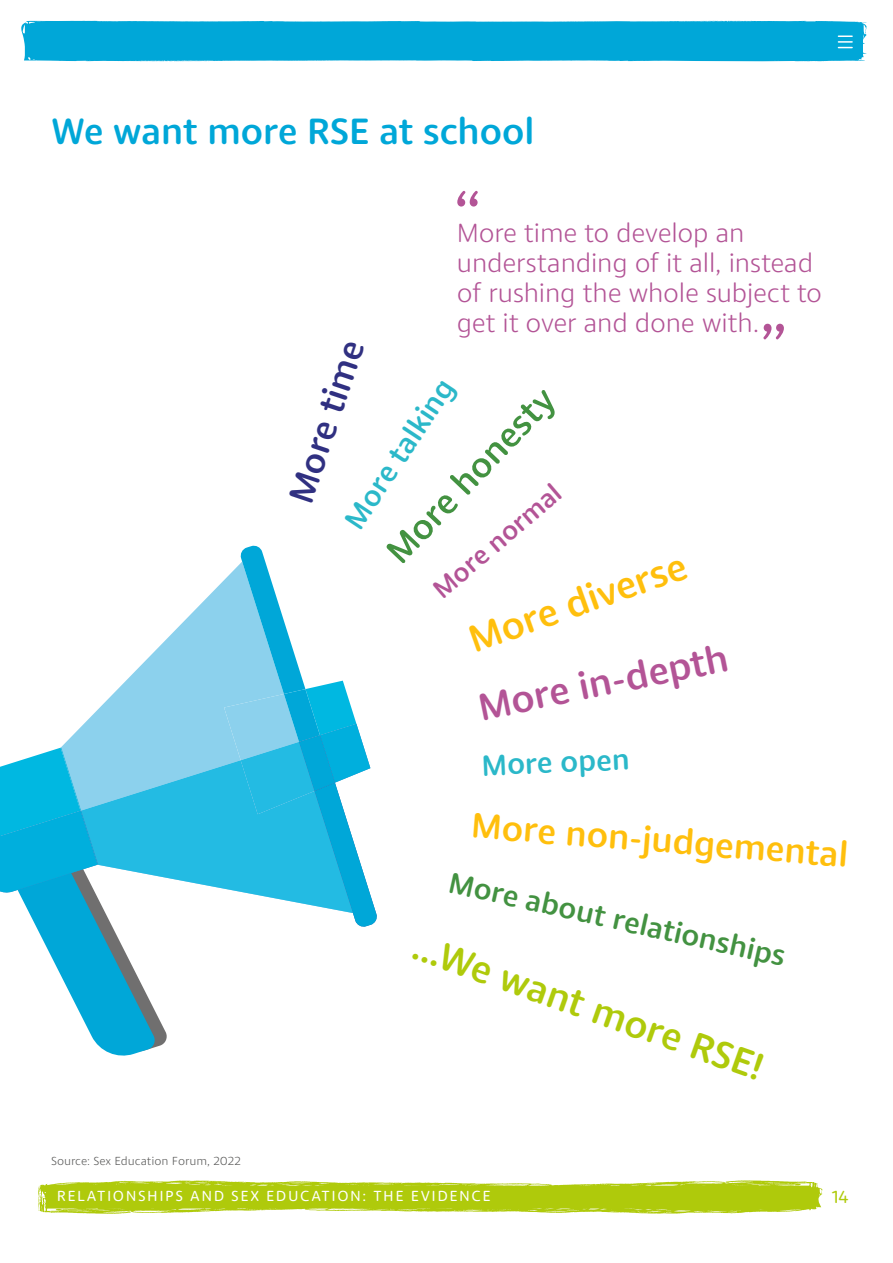
<style>
.page{position:relative;width:893px;height:1263px;background:#fff}
.page>*{position:absolute;margin:0;border:0;box-sizing:border-box;transform-origin:0 0}
.t1{font:72px "Berlingske Sans Round";color:#b35496}
.t2{font:500 39px "Dita";color:#afca0b}
.t3{font:500 39px "Dita";color:#b35496}
.t4{font:500 39px "Dita";color:#ffbf0d}
.t5{font:500 37.5px "Dita";letter-spacing:-.02em;color:#00a7d8}
.t6{font:500 36px "Dita";color:#ffbf0d}
.t7{font:500 36px "Dita";color:#439241}
.t8{font:500 36px "Dita";color:#303081}
.t9{font:500 30px "Dita";color:#439241}
.t10{font:500 30px "Dita";color:#2bb8c9}
.t11{font:300 27px/30px "Dita";letter-spacing:-.02em;color:#b35496}
.t12{font:500 27px "Dita";color:#b35496}
.t13{font:18px "Dita";color:#afca0b}
.t14{font:15px "Dita";letter-spacing:.105em;color:#fff}
.t15{font:300 12px "Dita";color:#575756}
</style>
<div class="page">
<svg style="left:38px;top:1180px;width:785px;height:34px;background:#bcd334"></svg>
<svg style="left:0;top:545px;width:377px;height:511px"></svg>
<div style="left:21px;top:21px;width:846px;height:40px;background:#00a7d8"></div>
<h3 class="t5" style="left:51px;top:108px;width:485px">We want more RSE at school</h3>
<h1 class="t1" style="left:455px;top:167px;width:28px">“</h1>
<p class="t15" style="left:51px;top:1154px;width:192px">Source: Sex Education Forum, 2022</p>
<p class="t11" style="left:456px;top:217px;width:367px">More time to develop an understanding of it all, instead of rushing the whole subject to get it over and done with.</p>
<h1 class="t1" style="left:761px;top:300px;width:28px">”</h1>
<h3 class="t8" style="left:279px;top:495px;width:170px;rotate:-72deg">More time</h3>
<p class="t10" style="left:336px;top:516px;width:175px;rotate:-57deg">More talking</p>
<h3 class="t7" style="left:377px;top:543px;width:229px;rotate:-47deg">More honesty</h3>
<p class="t12" style="left:426px;top:581px;width:162px;rotate:-41deg">More normal</p>
<h2 class="t4" style="left:462px;top:619px;width:230px;rotate:-20deg">More diverse</h2>
<h2 class="t3" style="left:473px;top:685px;width:256px;rotate:-12deg">More in-depth</h2>
<p class="t10" style="left:480px;top:747px;width:150px;rotate:-3deg">More open</p>
<h3 class="t6" style="left:473px;top:804px;width:380px;rotate:4deg">More non-judgemental</h3>
<p class="t9" style="left:454px;top:862px;width:346px;rotate:13deg">More about relationships</p>
<h2 class="t2" style="left:422px;top:920px;width:372px;rotate:20deg">…We want more RSE!</h2>
<p class="t14" style="left:57px;top:1187px;width:435px">RELATIONSHIPS AND SEX EDUCATION: THE EVIDENCE</p>
<p class="t13" style="left:832px;top:1186px;width:18px">14</p>
</div>
